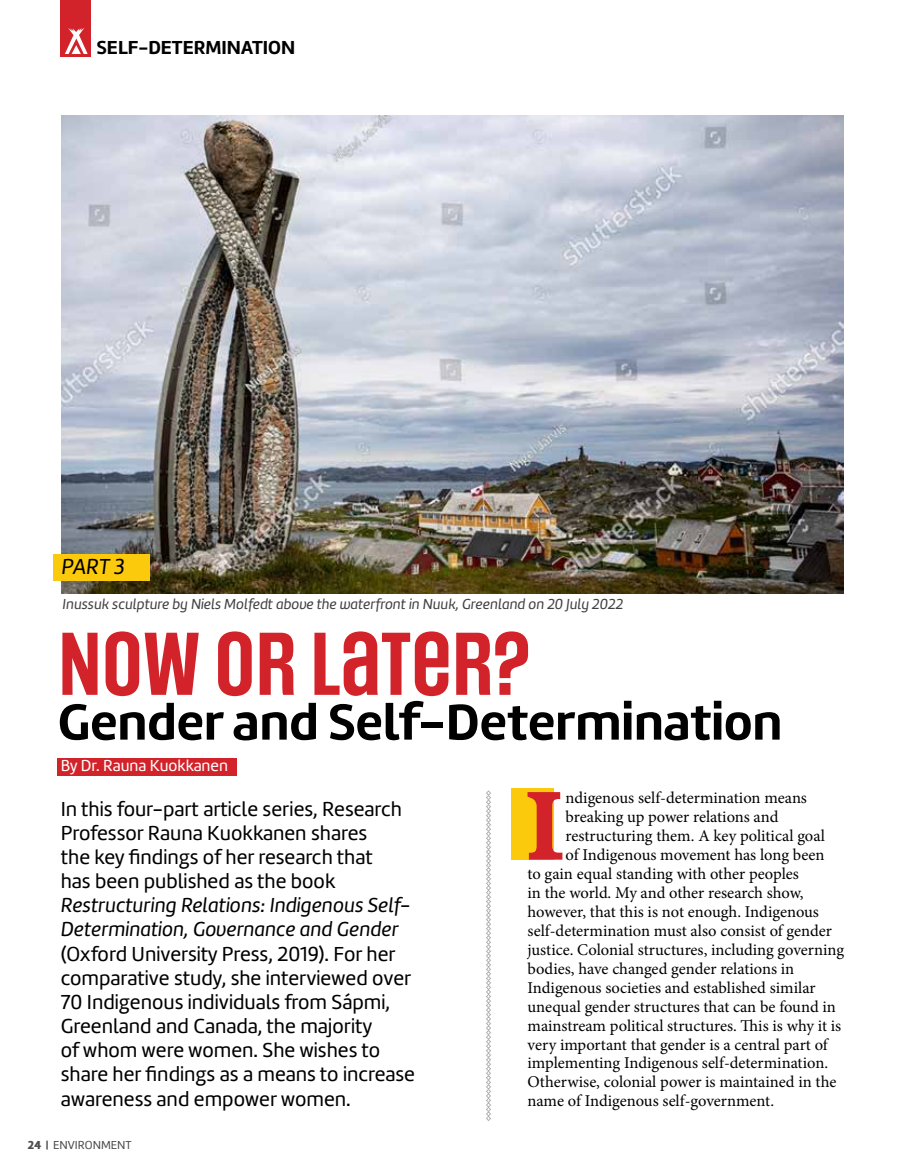
<style>
.page{position:relative;width:905px;height:1175px;background:#fff}
.page>*{position:absolute;margin:0;border:0;box-sizing:border-box;transform-origin:0 0}
.t1{font:700 105px "Oxtail OT";color:#d2232a}
.t2{font:600 75px "Social Gothic";color:#d2232a}
.t3{font:700 52.5px "Marine";color:#000}
.t4{font:italic 22.5px "Marine";color:#000}
.t5{font:21px/24.2px "Marine";color:#000}
.t6{font:italic 21px/24.2px "Marine";color:#000}
.t7{font:700 19.5px "Marine";color:#000}
.t8{font:16.5px "Minion Pro";color:#000}
.t9{font:16.5px "Marine";color:#fff}
.t10{font:italic 15px "Marine";color:#414042}
.t11{font:12px "Marine";color:#4d4d4f}
.s1{font-weight:900}
.s2{font-weight:700}
</style>
<div class="page">
<div style="left:511px;top:787px;width:43px;height:72px;background:#fcca0c"></div>
<img style="left:61px;top:116px;width:782px;height:478px">
<div style="left:61px;top:0;width:30px;height:56px;background:#d2232a"></div>
<svg style="left:65px;top:28px;width:23px;height:26px"></svg>
<div style="left:58px;top:758px;width:179px;height:17px;background:#d2232a"></div>
<div style="left:53px;top:554px;width:97px;height:26px;background:#fcca0c"></div>
<svg style="left:486px;top:790px;width:5px;height:331px"></svg>
<p class="t7" style="left:97px;top:35px;width:200px">SELF-DETERMINATION</p>
<h3 class="t4" style="left:62px;top:552px;width:65px">PART 3</h3>
<p class="t10" style="left:63px;top:594px;width:562px">Inussuk sculpture by Niels Molfedt above the waterfront in Nuuk, Greenland on 20 July 2022</p>
<h2 class="t2" style="left:58px;top:615px;width:473px">NOW OR LATER?</h2>
<h3 class="t3" style="left:58px;top:687px;width:726px">Gender and Self-Determination</h3>
<p class="t9" style="left:61px;top:755px;width:169px">By Dr. Rauna Kuokkanen</p>
<p class="t5" style="left:61px;top:796px;width:343px">In this four-part article series, Research Professor Rauna Kuokkanen shares<br>the key findings of her research that has been published as the book</p>
<p class="t6" style="left:61px;top:893px;width:351px">Restructuring Relations: Indigenous Self-<br>Determination, Governance and Gender</p>
<p class="t5" style="left:61px;top:941px;width:356px">(Oxford University Press, 2019). For her comparative study, she interviewed over 70 Indigenous individuals from Sápmi, Greenland and Canada, the majority<br>of whom were women. She wishes to share her findings as a means to increase awareness and empower women.</p>
<p class="t11" style="left:28px;top:1137px;width:106px"><span class="s1">24</span> <span class="s2">|</span> ENVIRONMENT</p>
<h1 class="t1" style="left:524px;top:770px;width:43px">I</h1>
<p class="t8" style="left:565px;top:786px;width:243px">ndigenous self-determination means</p>
<p class="t8" style="left:565px;top:805px;width:214px">breaking up power relations and</p>
<p class="t8" style="left:565px;top:824px;width:261px">restructuring them. A key political goal</p>
<p class="t8" style="left:565px;top:843px;width:260px">of Indigenous movement has long been</p>
<p class="t8" style="left:527px;top:862px;width:273px">to gain equal standing with other peoples</p>
<p class="t8" style="left:527px;top:881px;width:277px">in the world. My and other research show,</p>
<p class="t8" style="left:527px;top:900px;width:293px">however, that this is not enough. Indigenous</p>
<p class="t8" style="left:527px;top:919px;width:306px">self-determination must also consist of gender</p>
<p class="t8" style="left:527px;top:938px;width:318px">justice. Colonial structures, including governing</p>
<p class="t8" style="left:527px;top:957px;width:268px">bodies, have changed gender relations in</p>
<p class="t8" style="left:527px;top:976px;width:290px">Indigenous societies and established similar</p>
<p class="t8" style="left:527px;top:995px;width:310px">unequal gender structures that can be found in</p>
<p class="t8" style="left:527px;top:1014px;width:315px">mainstream political structures. This is why it is</p>
<p class="t8" style="left:527px;top:1033px;width:302px">very important that gender is a central part of</p>
<p class="t8" style="left:527px;top:1052px;width:302px">implementing Indigenous self-determination.</p>
<p class="t8" style="left:527px;top:1071px;width:310px">Otherwise, colonial power is maintained in the</p>
<p class="t8" style="left:527px;top:1090px;width:248px">name of Indigenous self-government.</p>
</div>
